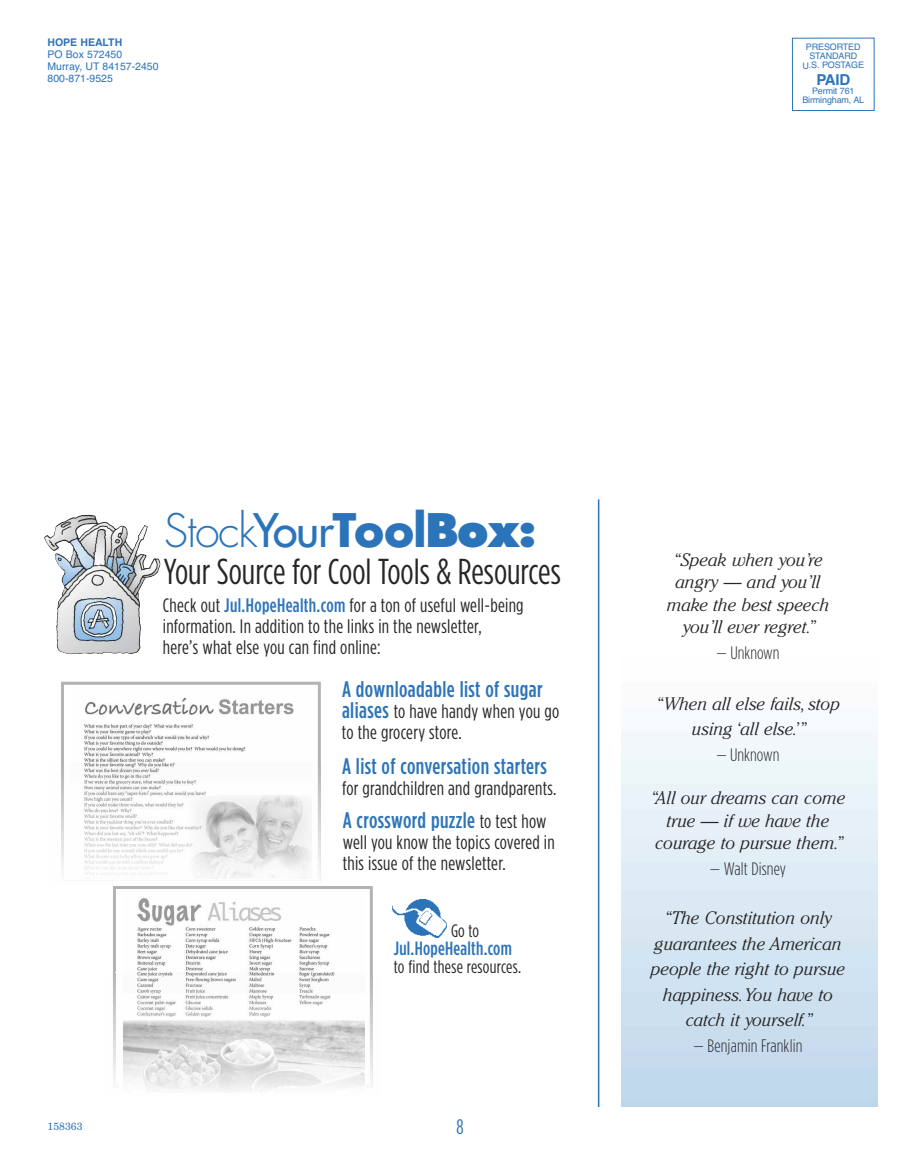
<style>
.page{position:relative;width:918px;height:1161px;background:#fff}
.page>*{position:absolute;margin:0;border:0;box-sizing:border-box;transform-origin:0 0}
.t1{font:300 45px "Futura";letter-spacing:-.03em;color:#2c74ba}
.t2{font:36px "Gotham Condensed";color:#272526}
.t3{font:500 22.5px "Gotham Condensed";letter-spacing:.02em;color:#2c74ba}
.t4{font:21px "Gotham Condensed";color:#2c74ba}
.t5{font:19.5px/21px "Gotham Condensed";letter-spacing:.015em;color:#272526}
.t6{font:500 19.2px "Gotham Condensed";letter-spacing:.015em;color:#2c74ba}
.t7{font:italic 300 18px/22.5px "Cheltenham";color:#272526;text-align:center}
.t8{font:300 18px "Gotham Condensed";letter-spacing:.005em;color:#272526}
.t9{font:18px "Gotham Condensed";letter-spacing:.015em;color:#272526}
.t10{font:700 15px "Helvetica";color:#2c74ba}
.t11{font:10.5px/12px "Helvetica";color:#2c74ba}
.t12{font:700 10.5px "Helvetica";color:#2c74ba}
.t13{font:10.5px "New Century Schlbk";color:#2c74ba}
.t14{font:9px/9px "Helvetica";letter-spacing:-.02em;color:#2c74ba;text-align:center}
.s1{font-weight:400}
.s2{font-weight:700}
.s3{font-weight:800}
.s4{font-weight:500;color:#2c74ba}
.s5{font-weight:500;font-size:22.5px;color:#2c74ba}
.s6{font-weight:400;font-size:19.5px;color:#272526}
</style>
<div class="page">
<hr style="left:598px;top:499px;width:1px;height:608px;background:#2c74ba">
<img style="left:44px;top:514px;width:117px;height:141px">
<div style="left:61px;top:682px;width:260px;height:201px;border:3px solid #b3b3b3"></div>
<img style="left:393px;top:900px;width:54px;height:38px">
<img style="left:84px;top:697px;width:210px;height:66px">
<img style="left:61px;top:763px;width:260px;height:120px">
<img style="left:68px;top:763px;width:246px;height:115px">
<div style="left:113px;top:886px;width:260px;height:201px;border:3px solid #b3b3b3"></div>
<img style="left:137px;top:898px;width:198px;height:75px">
<img style="left:366px;top:973px;width:7px;height:114px">
<img style="left:113px;top:973px;width:6px;height:114px">
<img style="left:119px;top:973px;width:247px;height:118px">
<div style="left:792px;top:38px;width:83px;height:73px;border:1px solid #2c74ba"></div>
<p class="t12" style="left:48px;top:36px;width:76px">HOPE HEALTH</p>
<p class="t11" style="left:48px;top:48px;width:113px">PO Box 572450<br>Murray, UT 84157-2450<br>800-871-9525</p>
<p class="t14" style="left:803px;top:43px;width:63px">PRESORTED<br>STANDARD<br>U.S. POSTAGE</p>
<p class="t10" style="left:816px;top:71px;width:36px">PAID</p>
<p class="t14" style="left:802px;top:86px;width:63px">Permit 761<br>Birmingham, AL</p>
<p class="t13" style="left:48px;top:1123px;width:37px">158363</p>
<h1 class="t1" style="left:164px;top:509px;width:375px">Stock<span class="s1">Your</span><span class="s2">Tool</span><span class="s3">Box:</span></h1>
<h2 class="t2" style="left:164px;top:559px;width:399px">Your Source for Cool Tools &amp; Resources</h2>
<p class="t5" style="left:163px;top:596px;width:362px">Check out <span class="s4">Jul.HopeHealth.com</span> for a ton of useful well-being information. In addition to the links in the newsletter,<br>here’s what else you can find online:</p>
<p class="t3" style="left:342px;top:681px;width:202px">A downloadable list of sugar</p>
<p class="t5" style="left:342px;top:702px;width:219px"><span class="s5">aliases</span> to have handy when you go to the grocery store.</p>
<p class="t3" style="left:342px;top:758px;width:206px">A list of conversation starters</p>
<p class="t5" style="left:342px;top:779px;width:216px">for grandchildren and grandparents.</p>
<p class="t3" style="left:343px;top:813px;width:205px">A crossword puzzle <span class="s6">to test how</span></p>
<p class="t5" style="left:343px;top:833px;width:214px">well you know the topics covered in this issue of the newsletter.</p>
<p class="t9" style="left:451px;top:924px;width:30px">Go to</p>
<p class="t6" style="left:394px;top:942px;width:120px">Jul.HopeHealth.com</p>
<p class="t9" style="left:394px;top:960px;width:129px">to find these resources.</p>
<p class="t4" style="left:456px;top:1120px;width:9px">8</p>
<p class="t7" style="left:667px;top:550px;width:164px">“Speak when you’re angry — and you’ll make the best speech you’ll ever regret.”</p>
<p class="t8" style="left:716px;top:646px;width:65px">— Unknown</p>
<p class="t7" style="left:656px;top:692px;width:186px;line-height:25.5px">“When all else fails, stop using ‘all else.’”</p>
<p class="t8" style="left:717px;top:748px;width:64px">— Unknown</p>
<p class="t7" style="left:651px;top:788px;width:196px">“All our dreams can come true — if we have the courage to pursue them.”</p>
<p class="t8" style="left:710px;top:862px;width:78px">— Walt Disney</p>
<p class="t7" style="left:651px;top:907px;width:196px;line-height:25.5px">“The Constitution only guarantees the American people the right to pursue happiness.You have to catch it yourself.”</p>
<p class="t8" style="left:694px;top:1039px;width:110px">— Benjamin Franklin</p>
</div>
